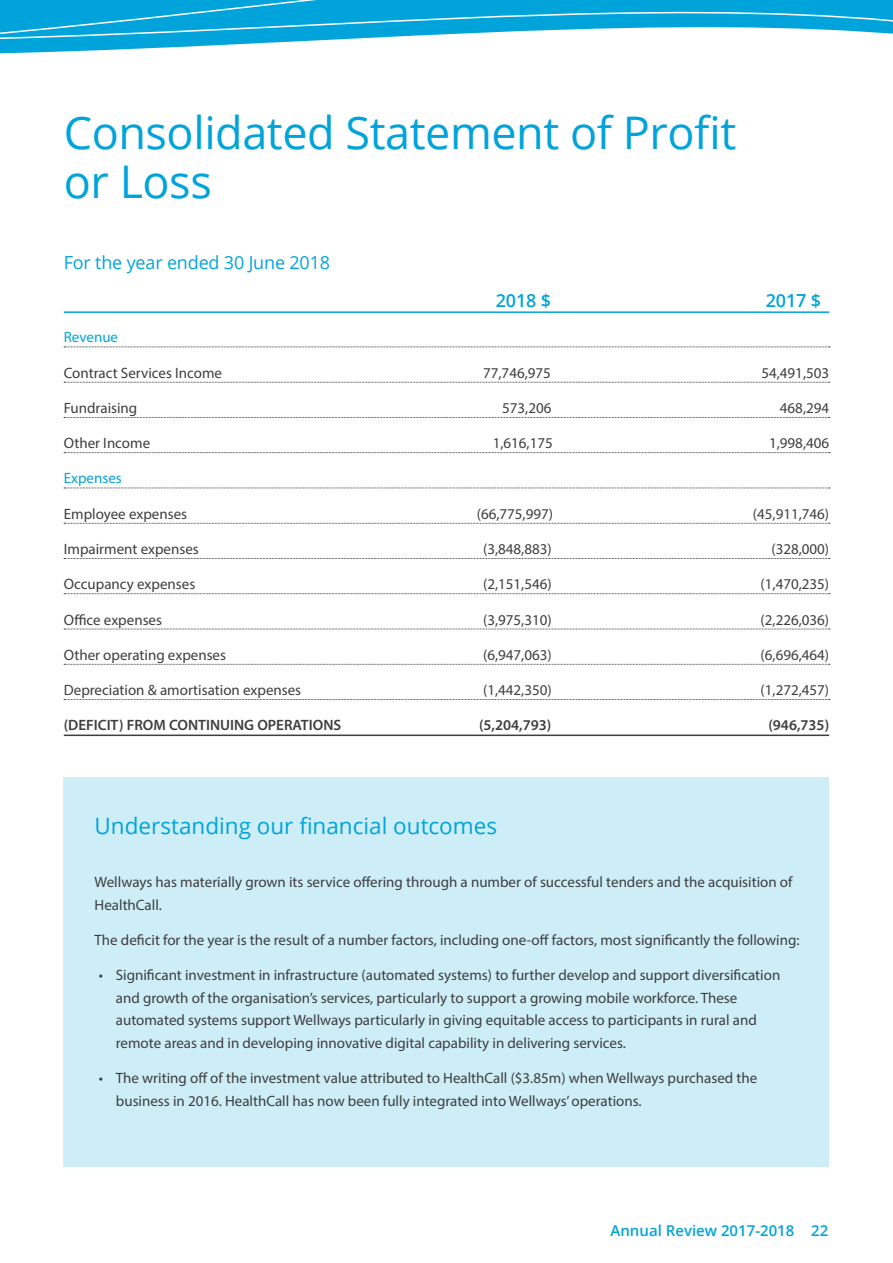
<style>
.page{position:relative;width:893px;height:1263px;background:#fff}
.page>*{position:absolute;margin:0;border:0;box-sizing:border-box;transform-origin:0 0}
.Page_headers_30_blue{font:45px/48.8px "Open Sans";letter-spacing:-.01em;color:#00a4da}
.Paragraph_opening_bl{font:22.5px "Open Sans";color:#00a4da}
.Financials_header_bl{font:18px "Open Sans";letter-spacing:-.01em;color:#00a4da}
.Paragraph_opening_bl-2{font:600 18px "Open Sans";letter-spacing:-.01em;color:#00a4da}
.Body_text{font:15px/22.5px "Myriad Pro";color:#3e3e3f}
.Body_text-2{font:600 15px "Myriad Pro";color:#3e3e3f}
.t1{font:600 15px "Open Sans";color:#00a4da}
.Body_text-3{font:15px "Myriad Pro";color:#00a4da}
.Blue_title_heading_s{font:15px "Myriad Pro";color:#00a4da}
</style>
<div class="page">
<svg style="left:0;top:0;width:893px;height:54px"></svg>
<div style="left:64px;top:777px;width:765px;height:389px;background:#cdedf7"></div>
<hr style="left:64px;top:311px;width:765px;height:2px;background:#00a4da">
<svg style="left:64px;top:347px;width:766px;height:1px"></svg>
<svg style="left:64px;top:382px;width:766px;height:1px"></svg>
<svg style="left:64px;top:417px;width:766px;height:1px"></svg>
<svg style="left:64px;top:452px;width:766px;height:1px"></svg>
<svg style="left:64px;top:488px;width:766px;height:1px"></svg>
<svg style="left:64px;top:523px;width:766px;height:1px"></svg>
<svg style="left:64px;top:558px;width:766px;height:1px"></svg>
<svg style="left:64px;top:593px;width:766px;height:1px"></svg>
<svg style="left:64px;top:629px;width:766px;height:1px"></svg>
<svg style="left:64px;top:664px;width:766px;height:1px"></svg>
<svg style="left:64px;top:699px;width:766px;height:1px"></svg>
<hr style="left:64px;top:734px;width:765px;height:2px;background:#3e3e3f">
<p class="Page_headers_30_blue" style="left:64px;top:107px;width:674px">Consolidated Statement of Profit or Loss</p>
<p class="Financials_header_bl" style="left:64px;top:250px;width:268px">For the year ended 30 June 2018</p>
<p class="Paragraph_opening_bl-2" style="left:496px;top:288px;width:57px">2018 $</p>
<p class="Paragraph_opening_bl-2" style="left:766px;top:288px;width:57px">2017 $</p>
<p class="Blue_title_heading_s" style="left:64px;top:328px;width:56px">Revenue</p>
<p class="Body_text" style="left:64px;top:361px;width:160px">Contract Services Income</p>
<p class="Body_text" style="left:483px;top:361px;width:69px">77,746,975</p>
<p class="Body_text" style="left:761px;top:361px;width:69px">54,491,503</p>
<p class="Body_text" style="left:64px;top:396px;width:75px">Fundraising</p>
<p class="Body_text" style="left:502px;top:396px;width:51px">573,206</p>
<p class="Body_text" style="left:780px;top:396px;width:51px">468,294</p>
<p class="Body_text" style="left:64px;top:432px;width:88px">Other Income</p>
<p class="Body_text" style="left:493px;top:432px;width:62px">1,616,175</p>
<p class="Body_text" style="left:769px;top:432px;width:62px">1,998,406</p>
<p class="Body_text-3" style="left:64px;top:469px;width:60px">Expenses</p>
<p class="Body_text" style="left:64px;top:502px;width:125px">Employee expenses</p>
<p class="Body_text" style="left:477px;top:502px;width:78px">(66,775,997)</p>
<p class="Body_text" style="left:753px;top:502px;width:78px">(45,911,746)</p>
<p class="Body_text" style="left:64px;top:537px;width:137px">Impairment expenses</p>
<p class="Body_text" style="left:483px;top:537px;width:70px">(3,848,883)</p>
<p class="Body_text" style="left:771px;top:537px;width:59px">(328,000)</p>
<p class="Body_text" style="left:64px;top:573px;width:133px">Occupancy expenses</p>
<p class="Body_text" style="left:483px;top:573px;width:70px">(2,151,546)</p>
<p class="Body_text" style="left:761px;top:573px;width:70px">(1,470,235)</p>
<p class="Body_text" style="left:64px;top:608px;width:100px">Office expenses</p>
<p class="Body_text" style="left:483px;top:608px;width:70px">(3,975,310)</p>
<p class="Body_text" style="left:761px;top:608px;width:70px">(2,226,036)</p>
<p class="Body_text" style="left:64px;top:643px;width:164px">Other operating expenses</p>
<p class="Body_text" style="left:483px;top:643px;width:70px">(6,947,063)</p>
<p class="Body_text" style="left:761px;top:643px;width:70px">(6,696,464)</p>
<p class="Body_text" style="left:64px;top:678px;width:239px">Depreciation &amp; amortisation expenses</p>
<p class="Body_text" style="left:483px;top:678px;width:70px">(1,442,350)</p>
<p class="Body_text" style="left:761px;top:678px;width:70px">(1,272,457)</p>
<p class="Body_text-2" style="left:64px;top:716px;width:279px">(DEFICIT) FROM CONTINUING OPERATIONS</p>
<p class="Body_text-2" style="left:479px;top:716px;width:74px">(5,204,793)</p>
<p class="Body_text-2" style="left:768px;top:716px;width:62px">(946,735)</p>
<p class="Paragraph_opening_bl" style="left:95px;top:810px;width:404px">Understanding our financial outcomes</p>
<p class="Body_text" style="left:95px;top:871px;width:699px">Wellways has materially grown its service offering through a number of successful tenders and the acquisition of<br>HealthCall.</p>
<p class="Body_text" style="left:95px;top:928px;width:706px">The deficit for the year is the result of a number factors, including one-off factors, most significantly the following:</p>
<p class="Body_text" style="left:116px;top:964px;width:666px;text-indent:-17px">• Significant investment in infrastructure (automated systems) to further develop and support diversification and growth of the organisation’s services, particularly to support a growing mobile workforce. These automated systems support Wellways particularly in giving equitable access to participants in rural and remote areas and in developing innovative digital capability in delivering services.</p>
<p class="Body_text" style="left:116px;top:1066px;width:643px;text-indent:-17px">• The writing off of the investment value attributed to HealthCall ($3.85m) when Wellways purchased the business in 2016. HealthCall has now been fully integrated into Wellways’ operations.</p>
<p class="t1" style="left:610px;top:1220px;width:219px">Annual Review 2017-2018 22</p>
</div>
